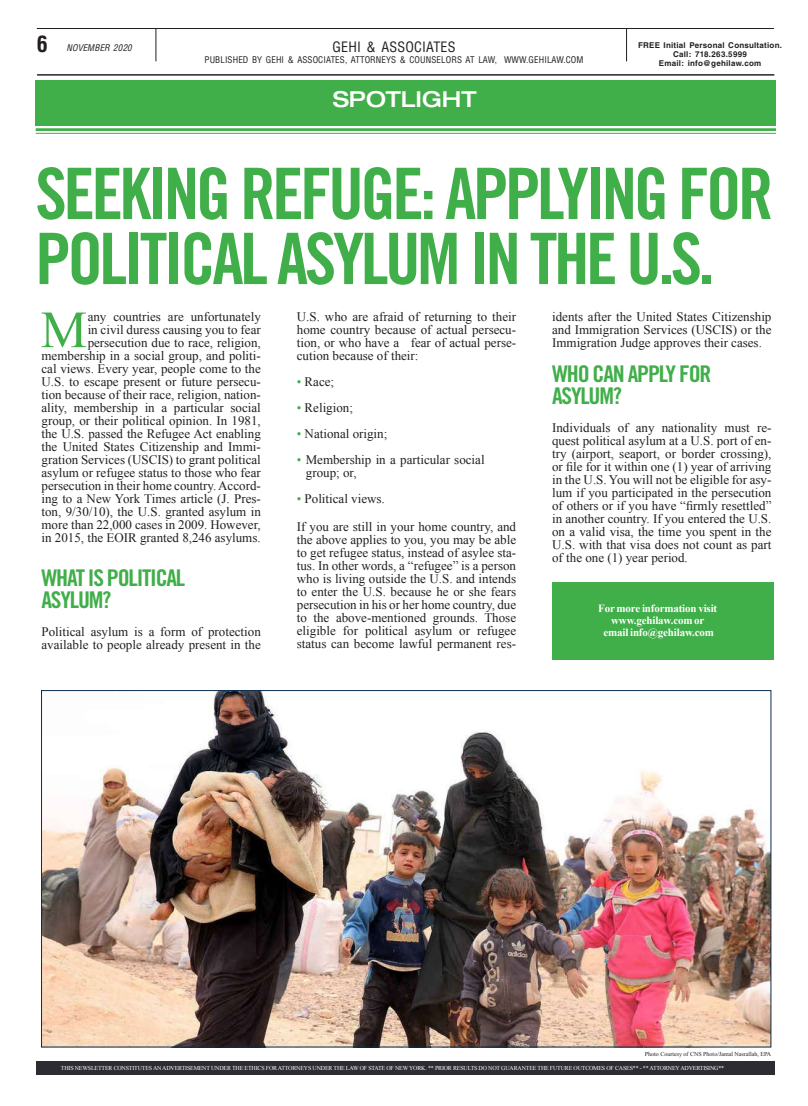
<style>
.page{position:relative;width:808px;height:1106px;background:#fff}
.page>*{position:absolute;margin:0;border:0;box-sizing:border-box;transform-origin:0 0}
.t1{font:71px/65px "Trade Gothic Bold Cond Twenty";letter-spacing:-.05em;color:#40ae49}
.t2{font:52.3px "Times New Roman";color:#40ae49}
.t3{font:23px/22px "Trade Gothic Bold Cond Twenty";letter-spacing:-.05em;color:#40ae49;scale:1.04 1}
.t4{font:500 expanded 22px "Helvetica Neue";color:#fff}
.t5{font:700 condensed 22px "Helvetica";color:#231f20}
.t6{font:condensed 14px "Helvetica";letter-spacing:.01em;color:#231f20}
.t7{font:13px/13px "Times New Roman";color:#231f20;text-align:justify}
.t8{font:700 11px/12px "Times New Roman";letter-spacing:-.015em;color:#fff;text-align:center}
.t9{font:condensed 9px "Helvetica";letter-spacing:.01em;color:#231f20}
.t10{font:italic condensed 9px "Helvetica";letter-spacing:.015em;color:#231f20}
.t11{font:700 8px/9px "Helvetica";letter-spacing:.025em;color:#231f20;text-align:center}
.t12{font:6px "Times New Roman";letter-spacing:-.03em;color:#fff}
.t13{font:6px "Times New Roman";color:#231f20}
.s1{color:#40ae49}
</style>
<div class="page">
<hr style="left:37px;top:28px;width:737px;height:1px;background:#231f20">
<hr style="left:626px;top:28px;width:1px;height:33px;background:#231f20">
<hr style="left:156px;top:28px;width:1px;height:33px;background:#231f20">
<div style="left:36px;top:1061px;width:739px;height:13px;background:#2c2c32"></div>
<hr style="left:37px;top:75px;width:737px;height:1px;background:#231f20">
<hr style="left:36px;top:128px;width:740px;height:3px;background:#40ae49">
<hr style="left:36px;top:133px;width:740px;height:1px;background:#40ae49">
<div style="left:35px;top:80px;width:741px;height:45px;background:#40ae49"></div>
<div style="left:552px;top:582px;width:222px;height:78px;background:#40ae49"></div>
<img style="left:43px;top:692px;width:726px;height:353px">
<h3 class="t5" style="left:37px;top:31px;width:12px">6</h3>
<p class="t6" style="left:332px;top:38px;width:125px">GEHI &amp; ASSOCIATES</p>
<p class="t9" style="left:205px;top:54px;width:380px">PUBLISHED BY GEHI &amp; ASSOCIATES, ATTORNEYS &amp; COUNSELORS AT LAW, WWW.GEHILAW.COM</p>
<p class="t10" style="left:67px;top:42px;width:67px">NOVEMBER 2020</p>
<h3 class="t4" style="left:333px;top:85px;width:145px">SPOTLIGHT</h3>
<p class="t11" style="left:638px;top:40px;width:145px">FREE Initial Personal Consultation.<br>Call: 718.263.5999<br>Email: info@gehilaw.com</p>
<h1 class="t1" style="left:35px;top:161px;width:740px">SEEKING REFUGE: APPLYING FOR<br>POLITICAL ASYLUM IN THE U.S.</h1>
<p class="t7" style="left:42px;top:310px;width:221px;text-align:right">any countries are unfortunately<br>in civil duress causing you to fear persecution due to race, religion, membership in a social group, and politi&shy;cal views. Every year, people come to the U.S. to escape present or future persecu&shy;tion because of their race, religion, nation&shy;ality, membership in a particular social group, or their political opinion. In 1981, the U.S. passed the Refugee Act enabling the United States Citizenship and Immi&shy;gration Services (USCIS) to grant political asylum or refugee status to those who fear persecution in their home country. Accord&shy;ing to a New York Times article (J. Pres&shy;ton, 9/30/10), the U.S. granted asylum in more than 22,000 cases in 2009. However, in 2015, the EOIR granted 8,246 asylums.</p>
<h3 class="t3" style="left:42px;top:567px;width:140px">WHAT IS POLITICAL<br>ASYLUM?</h3>
<p class="t7" style="left:42px;top:624px;width:221px">Political asylum is a form of protection available to people already present in the</p>
<h2 class="t2" style="left:41px;top:294px;width:48px">M</h2>
<p class="t7" style="left:297px;top:310px;width:221px">U.S. who are afraid of returning to their home country because of actual persecu&shy;tion, or who have a fear of actual perse&shy;cution because of their:</p>
<p class="t7" style="left:297px;top:375px;width:39px"><span class="s1">•</span> Race;</p>
<p class="t7" style="left:297px;top:401px;width:58px"><span class="s1">•</span> Religion;</p>
<p class="t7" style="left:297px;top:427px;width:92px"><span class="s1">•</span> National origin;</p>
<p class="t7" style="left:306px;top:453px;width:180px;text-indent:-9px"><span class="s1">•</span> Membership in a particular social group; or,</p>
<p class="t7" style="left:297px;top:485px;width:221px;line-height:27.4px"><span class="s1">•</span> Political views.<br>If you are still in your home country, and</p>
<p class="t7" style="left:297px;top:532px;width:221px">the above applies to you, you may be able to get refugee status, instead of asylee sta&shy;tus. In other words, a “refugee” is a person who is living outside the U.S. and intends to enter the U.S. because he or she fears persecution in his or her home country, due to the above-mentioned grounds. Those eligible for political asylum or refugee status can become lawful permanent res-</p>
<p class="t7" style="left:552px;top:310px;width:221px">idents after the United States Citizenship and Immigration Services (USCIS) or the Immigration Judge approves their cases.</p>
<h3 class="t3" style="left:552px;top:363px;width:155px">WHO CAN APPLY FOR<br>ASYLUM?</h3>
<p class="t7" style="left:552px;top:420px;width:221px">Individuals of any nationality must re&shy;quest political asylum at a U.S. port of en&shy;try (airport, seaport, or border crossing), or file for it within one (1) year of arriving in the U.S. You will not be eligible for asy&shy;lum if you participated in the persecution of others or if you have “firmly resettled” in another country. If you entered the U.S. on a valid visa, the time you spent in the U.S. with that visa does not count as part of the one (1) year period.</p>
<p class="t8" style="left:598px;top:602px;width:120px">For more information visit www.gehilaw.com or email info@gehilaw.com</p>
<p class="t13" style="left:645px;top:1049px;width:128px">Photo Courtesy of CNS Photo/Jamal Nasrallah, EPA</p>
<p class="t12" style="left:61px;top:1063px;width:665px">THIS NEWSLETTER CONSTITUTES AN ADVERTISEMENT UNDER THE ETHICS FOR ATTORNEYS UNDER THE LAW OF STATE OF NEW YORK. ** PRIOR RESULTS DO NOT GUARANTEE THE FUTURE OUTCOMES OF CASES** - ** ATTORNEY ADVERTISING**</p>
</div>
